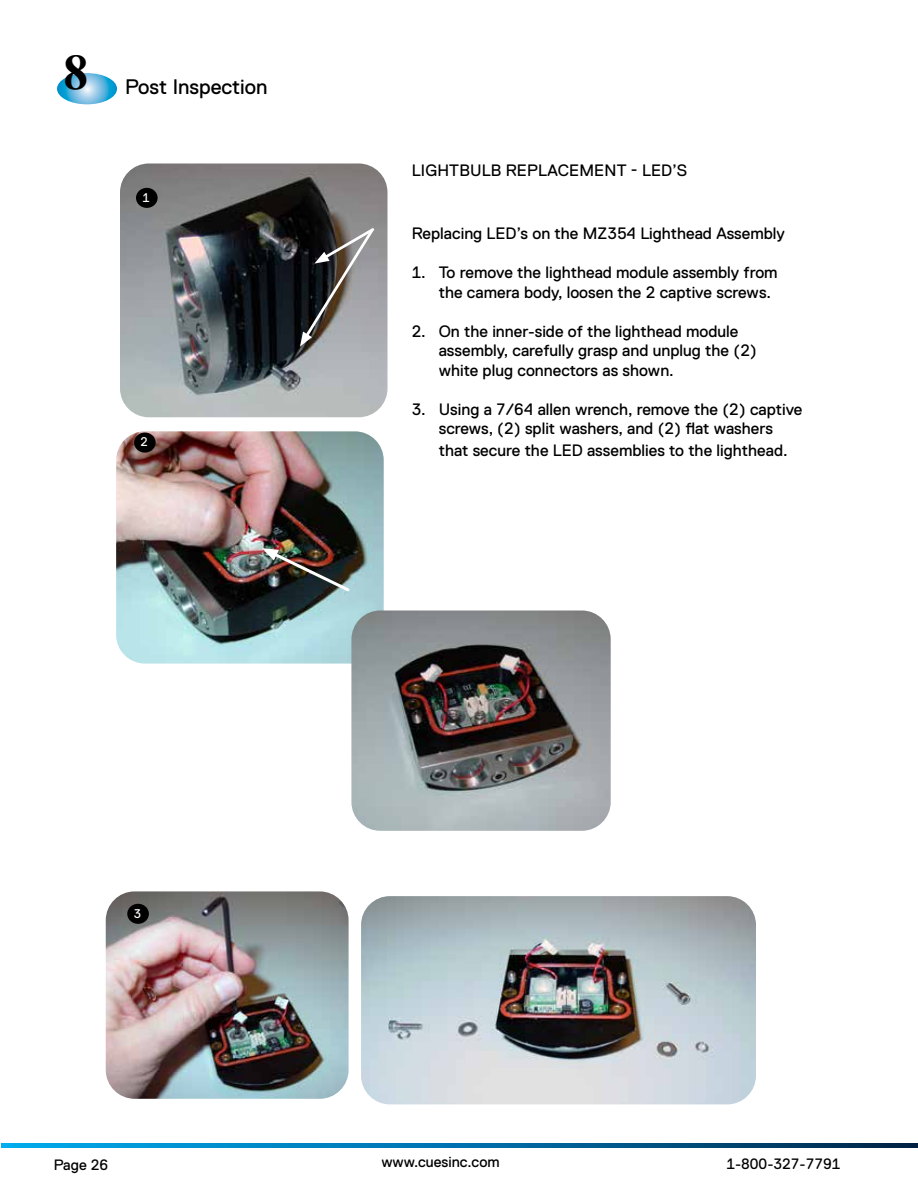
<style>
.page{position:relative;width:918px;height:1188px;background:#fff}
.page>*{position:absolute;margin:0;border:0;box-sizing:border-box;transform-origin:0 0}
.t1{font:700 49.5px "Times New Roman";color:#000}
.t2{font:21px "Replica Std";color:#000}
.t3{font:16.5px/19.5px "Replica Std";color:#000}
.t4{font:15px "Replica Std";color:#000}
.t5{font:12.6px "Replica Std";color:#fff}
</style>
<div class="page">
<svg style="left:1px;top:1143px;width:917px;height:4px"></svg>
<svg style="left:57px;top:73px;width:60px;height:31px"></svg>
<img style="left:106px;top:891px;width:243px;height:208px">
<img style="left:116px;top:431px;width:268px;height:233px">
<img style="left:120px;top:164px;width:268px;height:253px">
<svg style="left:300px;top:226px;width:77px;height:121px"></svg>
<img style="left:262px;top:548px;width:90px;height:46px">
<div style="left:136px;top:188px;width:22px;height:20px;background:#000;border-radius:50%"></div>
<div style="left:134px;top:433px;width:22px;height:20px;background:#000;border-radius:50%"></div>
<div style="left:127px;top:904px;width:22px;height:20px;background:#000;border-radius:50%"></div>
<img style="left:351px;top:610px;width:260px;height:221px">
<img style="left:361px;top:896px;width:395px;height:208px">
<h1 class="t1" style="left:63px;top:37px;width:26px">8</h1>
<p class="t2" style="left:125px;top:75px;width:144px">Post Inspection</p>
<p class="t5" style="left:142px;top:190px;width:9px">1</p>
<p class="t5" style="left:140px;top:435px;width:9px">2</p>
<p class="t3" style="left:412px;top:160px;width:277px">LIGHTBULB REPLACEMENT - LED’S</p>
<p class="t3" style="left:412px;top:224px;width:375px">Replacing LED’s on the MZ354 Lighthead Assembly</p>
<p class="t3" style="left:439px;top:263px;width:340px;text-indent:-27px">1. To remove the lighthead module assembly from the camera body, loosen the 2 captive screws.</p>
<p class="t3" style="left:439px;top:321px;width:320px;text-indent:-27px">2. On the inner-side of the lighthead module assembly, carefully grasp and unplug the (2) white plug connectors as shown.</p>
<p class="t3" style="left:412px;top:399px;width:392px;text-align:center">3. Using a 7/64 allen wrench, remove the (2) captive screws, (2) split washers, and (2) flat washers</p>
<p class="t3" style="left:439px;top:441px;width:350px">that secure the LED assemblies to the lighthead.</p>
<p class="t5" style="left:134px;top:906px;width:9px">3</p>
<p class="t4" style="left:54px;top:1157px;width:56px">Page 26</p>
<p class="t4" style="left:381px;top:1154px;width:120px">www.cuesinc.com</p>
<p class="t4" style="left:726px;top:1156px;width:116px">1-800-327-7791</p>
</div>
